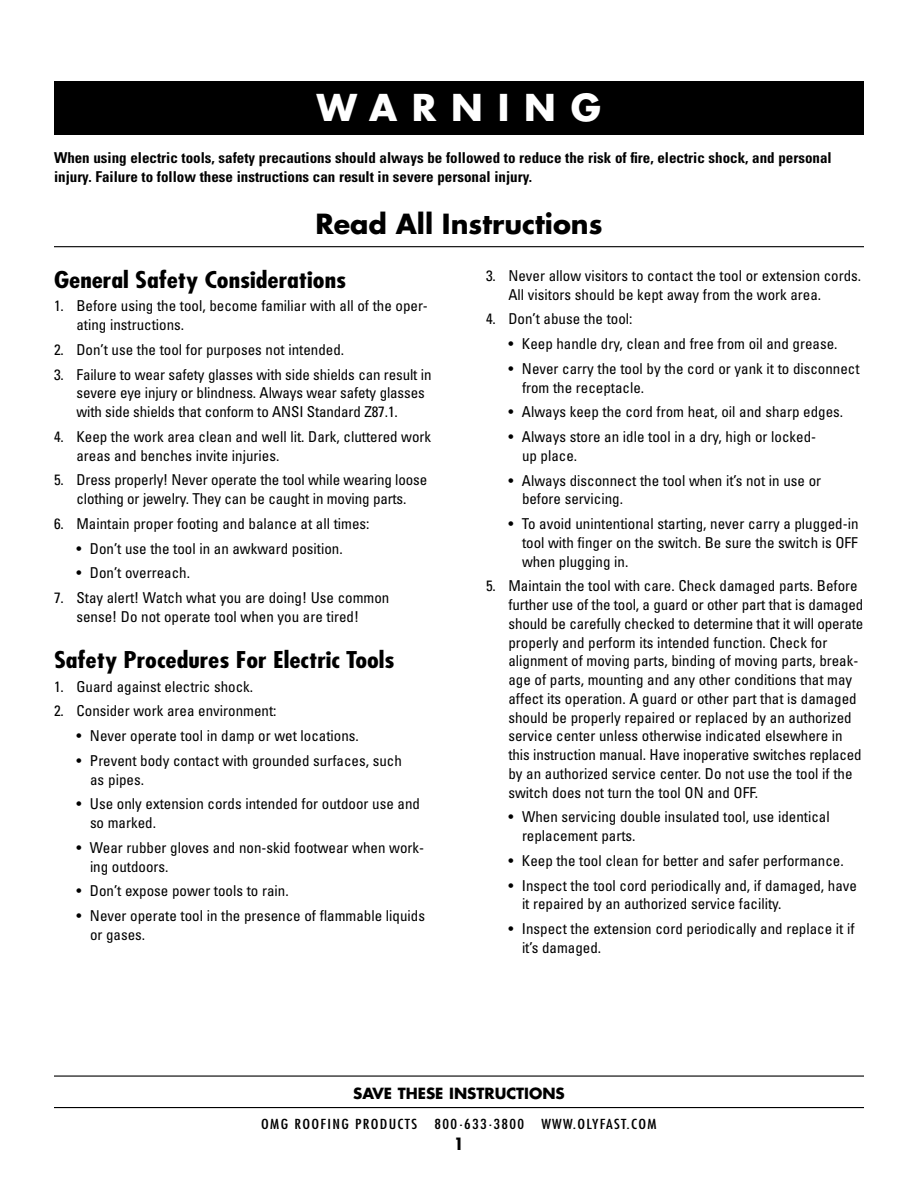
<style>
.page{position:relative;width:918px;height:1188px;background:#fff}
.page>*{position:absolute;margin:0;border:0;box-sizing:border-box;transform-origin:0 0}
.t1{font:700 36px "Futura";letter-spacing:.41em;color:#fff}
.t2{font:700 27px "Futura";color:#000}
.t3{font:700 condensed 22.5px "Futura";color:#000;scale:1.2 1}
.t4{font:700 condensed 16.5px "Futura";color:#000;scale:1.2 1}
.t5{font:condensed 15px/18.8px "Univers";color:#000}
.t6{font:700 condensed 15px/18.8px "Univers";color:#000}
.t7{font:700 15px "Futura";color:#000}
.t8{font:condensed 13.5px "Futura";letter-spacing:.08em;color:#000;scale:1.2 1}
</style>
<div class="page">
<hr style="left:54px;top:1107px;width:810px;height:1px;background:#000">
<div style="left:54px;top:81px;width:810px;height:53px;background:#000"></div>
<hr style="left:54px;top:246px;width:810px;height:1px;background:#000">
<hr style="left:54px;top:1076px;width:810px;height:1px;background:#000">
<h1 class="t1" style="left:317px;top:91px;width:286px">WARNING</h1>
<p class="t6" style="left:54px;top:150px;width:779px">When using electric tools, safety precautions should always be followed to reduce the risk of fire, electric shock, and personal injury. Failure to follow these instructions can result in severe personal injury.</p>
<h2 class="t2" style="left:315px;top:212px;width:289px">Read All Instructions</h2>
<h3 class="t3" style="left:54px;top:270px;width:245px">General Safety Considerations</h3>
<p class="t5" style="left:76px;top:298px;width:353px;text-indent:-22px">1. Before using the tool, become familiar with all of the oper&shy;ating instructions.</p>
<p class="t5" style="left:54px;top:342px;width:292px">2. Don’t use the tool for purposes not intended.</p>
<p class="t5" style="left:76px;top:366px;width:357px;text-indent:-22px">3. Failure to wear safety glasses with side shields can result in severe eye injury or blindness. Always wear safety glasses with side shields that conform to ANSI Standard Z87.1.</p>
<p class="t5" style="left:76px;top:429px;width:356px;text-indent:-22px">4. Keep the work area clean and well lit. Dark, cluttered work areas and benches invite injuries.</p>
<p class="t5" style="left:54px;top:472px;width:375px;text-align:center">5. Dress properly! Never operate the tool while wearing loose clothing or jewelry. They can be caught in moving parts.</p>
<p class="t5" style="left:54px;top:516px;width:317px">6. Maintain proper footing and balance at all times:</p>
<p class="t5" style="left:76px;top:540px;width:268px">• Don’t use the tool in an awkward position.</p>
<p class="t5" style="left:76px;top:565px;width:115px">• Don’t overreach.</p>
<p class="t5" style="left:54px;top:590px;width:337px;text-align:center">7. Stay alert! Watch what you are doing! Use common sense! Do not operate tool when you are tired!</p>
<h3 class="t3" style="left:54px;top:650px;width:286px">Safety Procedures For Electric Tools</h3>
<p class="t5" style="left:54px;top:678px;width:201px">1. Guard against electric shock.</p>
<p class="t5" style="left:54px;top:703px;width:224px">2. Consider work area environment:</p>
<p class="t5" style="left:76px;top:728px;width:284px">• Never operate tool in damp or wet locations.</p>
<p class="t5" style="left:90px;top:753px;width:313px;text-indent:-14px">• Prevent body contact with grounded surfaces, such as pipes.</p>
<p class="t5" style="left:90px;top:796px;width:332px;text-indent:-14px">• Use only extension cords intended for outdoor use and so marked.</p>
<p class="t5" style="left:90px;top:840px;width:336px;text-indent:-14px">• Wear rubber gloves and non-skid footwear when work&shy;ing outdoors.</p>
<p class="t5" style="left:76px;top:883px;width:214px">• Don’t expose power tools to rain.</p>
<p class="t5" style="left:90px;top:908px;width:337px;text-indent:-14px">• Never operate tool in the presence of flammable liquids or gases.</p>
<p class="t5" style="left:508px;top:267px;width:354px;text-indent:-22px">3. Never allow visitors to contact the tool or extension cords.<br>All visitors should be kept away from the work area.</p>
<p class="t5" style="left:486px;top:311px;width:148px">4. Don’t abuse the tool:</p>
<p class="t5" style="left:508px;top:336px;width:331px">• Keep handle dry, clean and free from oil and grease.</p>
<p class="t5" style="left:522px;top:360px;width:339px;text-indent:-14px">• Never carry the tool by the cord or yank it to disconnect from the receptacle.</p>
<p class="t5" style="left:508px;top:404px;width:336px">• Always keep the cord from heat, oil and sharp edges.</p>
<p class="t5" style="left:522px;top:429px;width:296px;text-indent:-14px">• Always store an idle tool in a dry, high or locked&shy;up place.</p>
<p class="t5" style="left:522px;top:472px;width:301px;text-indent:-14px">• Always disconnect the tool when it’s not in use or before servicing.</p>
<p class="t5" style="left:522px;top:516px;width:338px;text-align:justify;text-indent:-14px">• To avoid unintentional starting, never carry a plugged-in tool with finger on the switch. Be sure the switch is OFF when plugging in.</p>
<p class="t5" style="left:508px;top:578px;width:356px;text-indent:-22px">5. Maintain the tool with care. Check damaged parts. Before further use of the tool, a guard or other part that is damaged should be carefully checked to determine that it will operate properly and perform its intended function. Check for alignment of moving parts, binding of moving parts, break&shy;age of parts, mounting and any other conditions that may affect its operation. A guard or other part that is damaged should be properly repaired or replaced by an authorized service center unless otherwise indicated elsewhere in this instruction manual. Have inoperative switches replaced by an authorized service center. Do not use the tool if the switch does not turn the tool ON and OFF.</p>
<p class="t5" style="left:522px;top:809px;width:309px;text-indent:-14px">• When servicing double insulated tool, use identical replacement parts.</p>
<p class="t5" style="left:508px;top:852px;width:337px">• Keep the tool clean for better and safer performance.</p>
<p class="t5" style="left:522px;top:877px;width:337px;text-indent:-14px">• Inspect the tool cord periodically and, if damaged, have it repaired by an authorized service facility.</p>
<p class="t5" style="left:522px;top:921px;width:334px;text-indent:-14px">• Inspect the extension cord periodically and replace it if it’s damaged.</p>
<p class="t7" style="left:353px;top:1087px;width:213px">SAVE THESE INSTRUCTIONS</p>
<p class="t8" style="left:261px;top:1118px;width:131px">OMG ROOFING PRODUCTS</p>
<p class="t8" style="left:435px;top:1118px;width:76px">800.633.3800</p>
<p class="t8" style="left:541px;top:1118px;width:98px">WWW.OLYFAST.COM</p>
<p class="t4" style="left:454px;top:1137px;width:10px">1</p>
</div>
